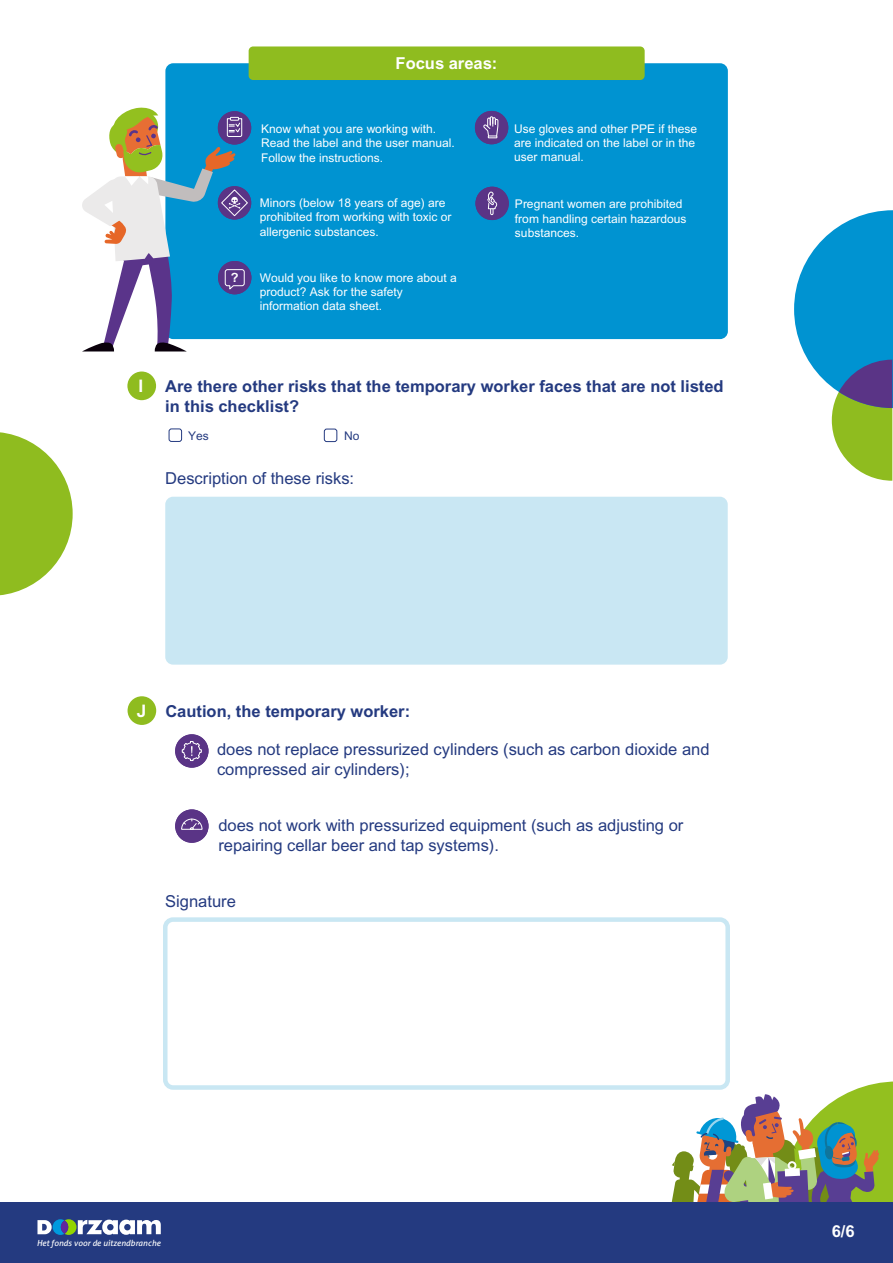
<style>
.page{position:relative;width:893px;height:1263px;background:#fff}
.page>*{position:absolute;margin:0;border:0;box-sizing:border-box;transform-origin:0 0}
.t1{font:700 17.25px "Arial";color:#fff}
.t2{font:16.5px/19.8px "Arial";color:#243a80}
.t3{font:700 16.5px/19.8px "Arial";color:#243a80}
.t4{font:700 16.5px "Arial";color:#fff}
.t5{font:700 12.75px "Arial";color:#fff}
.t6{font:12px/14.4px "Arial";color:#fff}
.t7{font:12px "Arial";color:#243a80}
.t8{font:italic 8.4px "Aller";color:#fff}
.s1{font-size:17.25px;color:#fff}
</style>
<div class="page">
<svg style="left:663px;top:1081px;width:230px;height:122px"></svg>
<div style="left:0;top:1203px;width:893px;height:60px;background:#243a80"></div>
<svg style="left:37px;top:1219px;width:124px;height:16px"></svg>
<svg style="left:61px;top:1220px;width:7px;height:14px"></svg>
<svg style="left:0;top:432px;width:73px;height:164px"></svg>
<svg style="left:794px;top:210px;width:99px;height:271px"></svg>
<div style="left:165px;top:63px;width:563px;height:276px;background:#0093d1;border-radius:8px"></div>
<div style="left:249px;top:46px;width:396px;height:34px;background:#8fbc1f;border-radius:4px"></div>
<div style="left:218px;top:111px;width:33px;height:34px;background:#5a3486;border-radius:50%"></div>
<div style="left:218px;top:261px;width:33px;height:33px;background:#5a3486;border-radius:50%"></div>
<div style="left:475px;top:187px;width:34px;height:33px;background:#5a3486;border-radius:50%"></div>
<svg style="left:487px;top:192px;width:10px;height:23px"></svg>
<div style="left:475px;top:111px;width:33px;height:33px;background:#5a3486;border-radius:50%"></div>
<svg style="left:483px;top:116px;width:16px;height:22px"></svg>
<div style="left:127px;top:371px;width:29px;height:29px;background:#8fbc1f;border-radius:50%"></div>
<div style="left:169px;top:428px;width:13px;height:14px;border:1px solid #243a80;border-radius:2px"></div>
<div style="left:324px;top:429px;width:13px;height:13px;border:1px solid #243a80;border-radius:2px"></div>
<div style="left:165px;top:497px;width:563px;height:168px;background:#c9e7f3;border-radius:8px"></div>
<div style="left:163px;top:917px;width:567px;height:173px;border:4px solid #c9e7f3;border-radius:8px"></div>
<div style="left:128px;top:696px;width:28px;height:29px;background:#8fbc1f;border-radius:50%"></div>
<svg style="left:175px;top:734px;width:34px;height:34px"></svg>
<div style="left:218px;top:186px;width:33px;height:34px;background:#5a3486;border-radius:50%"></div>
<div style="left:175px;top:734px;width:33px;height:34px;background:#5a3486;border-radius:50%"></div>
<svg style="left:182px;top:741px;width:20px;height:21px"></svg>
<div style="left:175px;top:809px;width:34px;height:34px;background:#5a3486;border-radius:50%"></div>
<svg style="left:181px;top:818px;width:22px;height:12px"></svg>
<svg style="left:82px;top:106px;width:166px;height:245px"></svg>
<p class="t5" style="left:231px;top:270px;width:9px">?</p>
<h2 class="t4" style="left:396px;top:54px;width:103px">Focus areas:</h2>
<p class="t6" style="left:261px;top:122px;width:195px">Know what you are working with.<br>Read the label and the user manual.<br>Follow the instructions.</p>
<p class="t6" style="left:260px;top:196px;width:193px">Minors (below 18 years of age) are prohibited from working with toxic or allergenic substances.</p>
<p class="t6" style="left:260px;top:270px;width:198px">Would you like to know more about a product? Ask for the safety information data sheet.</p>
<p class="t6" style="left:514px;top:121px;width:184px">Use gloves and other PPE if these are indicated on the label or in the user manual.</p>
<p class="t6" style="left:515px;top:197px;width:173px">Pregnant women are prohibited from handling certain hazardous substances.</p>
<h1 class="t1" style="left:139px;top:376px;width:6px">I</h1>
<h2 class="t3" style="left:165px;top:376px;width:560px">Are there other risks that the temporary worker faces that are not listed in this checklist?</h2>
<p class="t7" style="left:188px;top:429px;width:22px">Yes</p>
<p class="t7" style="left:344px;top:429px;width:17px">No</p>
<h2 class="t2" style="left:165px;top:468px;width:190px">Description of these risks:</h2>
<h2 class="t3" style="left:137px;top:701px;width:275px"><span class="s1">J</span> Caution, the temporary worker:</h2>
<h2 class="t2" style="left:217px;top:740px;width:494px">does not replace pressurized cylinders (such as carbon dioxide and compressed air cylinders);</h2>
<h2 class="t2" style="left:218px;top:816px;width:466px">does not work with pressurized equipment (such as adjusting or repairing cellar beer and tap systems).</h2>
<h2 class="t2" style="left:165px;top:891px;width:72px">Signature</h2>
<p class="t8" style="left:37px;top:1237px;width:125px">Het fonds voor de uitzendbranche</p>
<h2 class="t4" style="left:832px;top:1221px;width:24px">6/6</h2>
</div>
